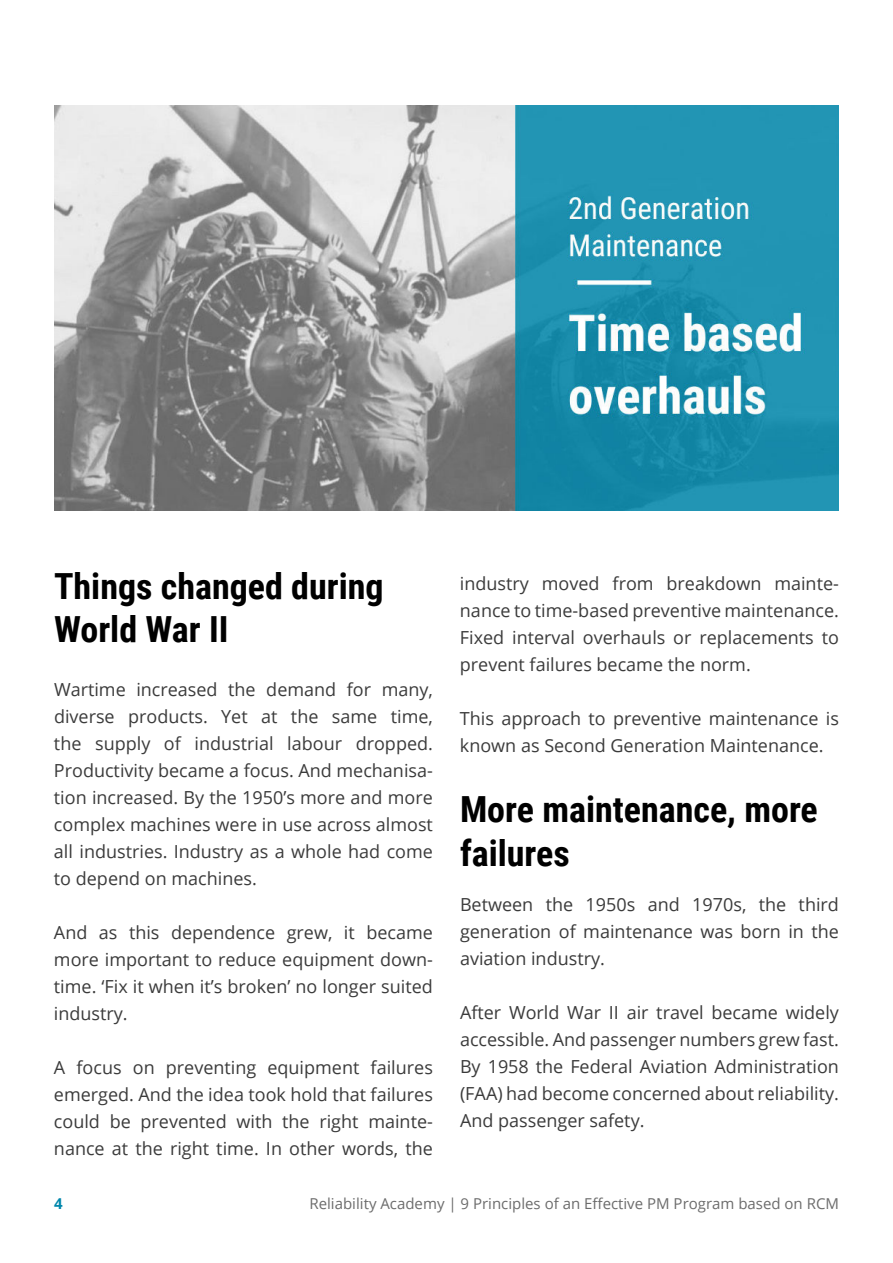
<style>
.page{position:relative;width:893px;height:1263px;background:#fff}
.page>*{position:absolute;margin:0;border:0;box-sizing:border-box;transform-origin:0 0}
.t1{font:700 36px/43.2px "Roboto Condensed";color:#000}
.t2{font:18px/27px "Open Sans";color:#3b3b3b;text-align:justify}
.t3{font:15px "Open Sans";color:#6c6c6c}
.t4{font:700 15px "Open Sans";color:#0187ac}
</style>
<div class="page">
<img style="left:54px;top:105px;width:785px;height:405px">
<h1 class="t1" style="left:54px;top:567px;width:331px">Things changed during<br>World War II</h1>
<p class="t2" style="left:54px;top:678px;width:381px">Wartime increased the demand for many, diverse products. Yet at the same time, the supply of industrial labour dropped.<br>Productivity became a focus. And mechanisa&shy;tion increased. By the 1950’s more and more complex machines were in use across almost all industries. Industry as a whole had come to depend on machines.</p>
<p class="t2" style="left:54px;top:918px;width:380px">And as this dependence grew, it became more important to reduce equipment down&shy;time. ‘Fix it when it’s broken’ no longer suited industry.</p>
<p class="t2" style="left:54px;top:1053px;width:380px">A focus on preventing equipment failures emerged. And the idea took hold that failures could be prevented with the right mainte&shy;nance at the right time. In other words, the</p>
<p class="t2" style="left:460px;top:572px;width:380px">industry moved from breakdown mainte&shy;nance to time-based preventive maintenance.<br>Fixed interval overhauls or replacements to prevent failures became the norm.</p>
<p class="t2" style="left:460px;top:705px;width:380px">This approach to preventive maintenance is known as Second Generation Maintenance.</p>
<h1 class="t1" style="left:460px;top:790px;width:359px">More maintenance, more failures</h1>
<p class="t2" style="left:460px;top:892px;width:380px">Between the 1950s and 1970s, the third generation of maintenance was born in the aviation industry.</p>
<p class="t2" style="left:460px;top:1000px;width:380px">After World War II air travel became widely accessible. And passenger numbers grew fast.<br>By 1958 the Federal Aviation Administration (FAA) had become concerned about reliability.<br>And passenger safety.</p>
<p class="t4" style="left:54px;top:1197px;width:10px">4</p>
<p class="t3" style="left:309px;top:1193px;width:531px">Reliability Academy | 9 Principles of an Effective PM Program based on RCM</p>
</div>
